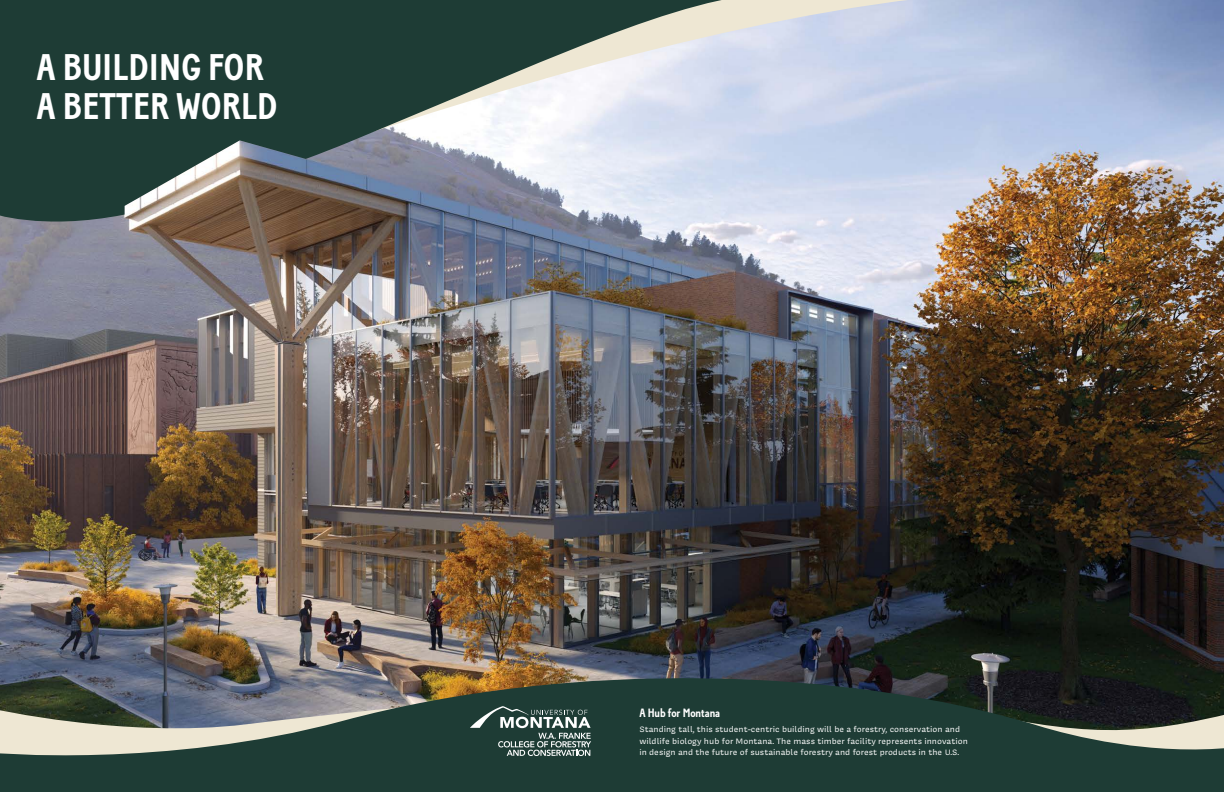
<style>
.page{position:relative;width:1224px;height:792px;background:#fff}
.page>*{position:absolute;margin:0;border:0;box-sizing:border-box;transform-origin:0 0}
.t1{font:700 37px/39px "Baton";letter-spacing:.01em;color:#fff}
.t2{font:700 12px "Baton";color:#fff}
.t3{font:9px/12px "Covik Sans";color:#fff}
</style>
<div class="page">
<img style="left:0;top:0;width:1224px;height:658px">
<svg style="left:0;top:658px;width:1224px;height:134px;background:#3e4e48"></svg>
<svg style="left:801px;top:0;width:236px;height:149px;background:#c1cee7"></svg>
<svg style="left:0;top:0;width:801px;height:231px;background:#728181"></svg>
<svg style="left:470px;top:706px;width:121px;height:50px;background:#4f6761"></svg>
<h1 class="t1" style="left:36px;top:48px;width:243px">A BUILDING FOR<br>A BETTER WORLD</h1>
<h2 class="t2" style="left:639px;top:706px;width:82px">A Hub for Montana</h2>
<p class="t3" style="left:639px;top:723px;width:330px">Standing tall, this student-centric building will be a forestry, conservation and wildlife biology hub for Montana. The mass timber facility represents innovation</p>
<p class="t3" style="left:639px;top:746px;width:321px">in design and the future of sustainable forestry and forest products in the U.S.</p>
</div>
